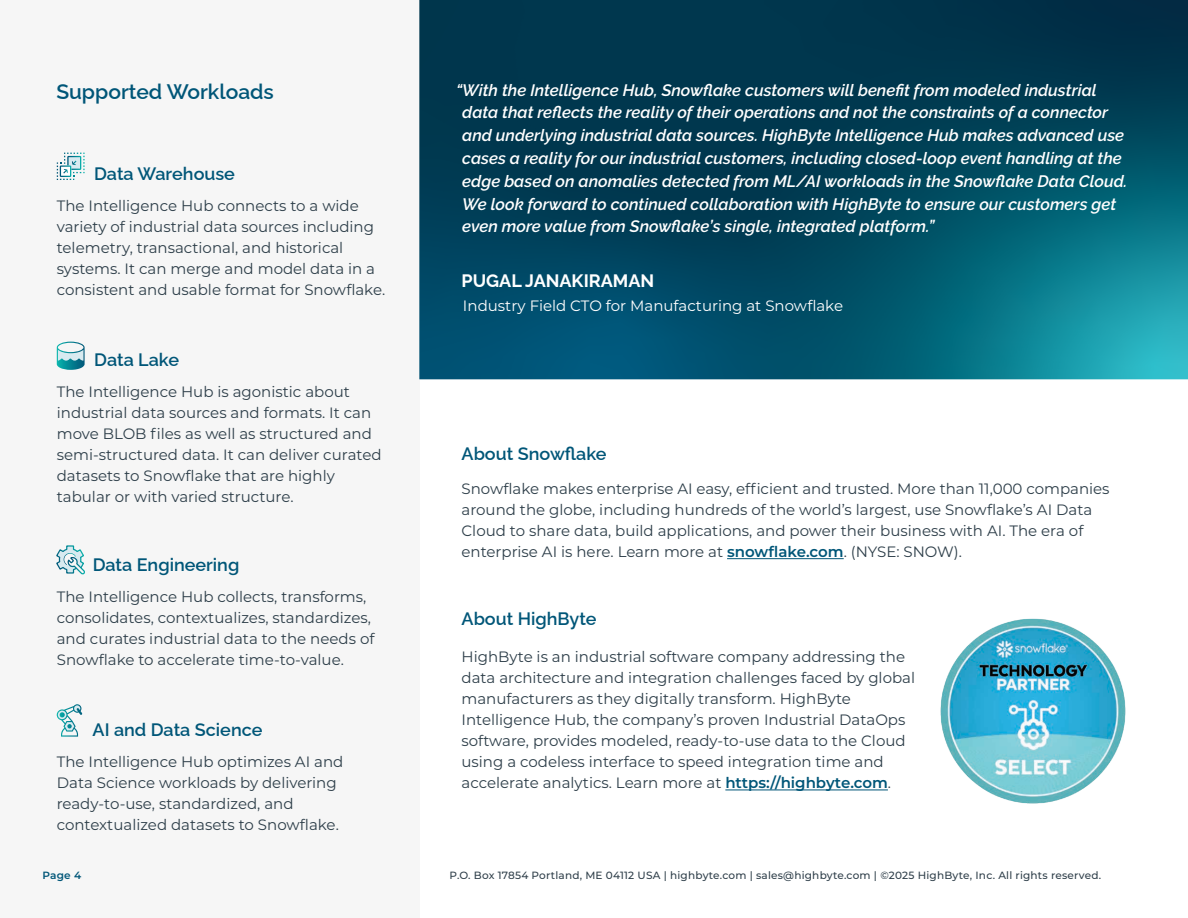
<style>
.page{position:relative;width:1188px;height:918px;background:#fff}
.page>*{position:absolute;margin:0;border:0;box-sizing:border-box;transform-origin:0 0}
.t1{font:600 21px "Raleway";color:#005678}
.t2{font:600 18px "Raleway";color:#005678}
.t3{font:700 18px "Raleway";color:#fff}
.t4{font:italic 600 16.5px/22.8px "Raleway";color:#fff}
.t5{font:15px/21px "Montserrat";color:#2d3e49}
.t6{font:15px "Montserrat";color:#fff}
.t7{font:500 10.5px "Montserrat";letter-spacing:.02em;color:#2f3f4a}
.t8{font:600 10.5px "Montserrat";color:#005678}
.s1{font-weight:600;color:#005678}
</style>
<div class="page">
<div style="left:0;top:0;width:419px;height:918px;background:#f6f6f6"></div>
<hr style="left:725px;top:790px;width:163px;height:1px;background:#005678">
<img style="left:940px;top:618px;width:186px;height:186px">
<hr style="left:727px;top:558px;width:117px;height:1px;background:#005678">
<svg style="left:57px;top:342px;width:28px;height:28px"></svg>
<svg style="left:57px;top:153px;width:28px;height:27px"></svg>
<svg style="left:419px;top:0;width:769px;height:379px;background:#024a61"></svg>
<svg style="left:56px;top:545px;width:29px;height:30px"></svg>
<svg style="left:57px;top:704px;width:25px;height:33px"></svg>
<h1 class="t1" style="left:56px;top:75px;width:219px">Supported Workloads</h1>
<p class="t2" style="left:94px;top:159px;width:142px">Data Warehouse</p>
<p class="t5" style="left:57px;top:195px;width:330px">The Intelligence Hub connects to a wide variety of industrial data sources including telemetry, transactional, and historical systems. It can merge and model data in a consistent and usable format for Snowflake.</p>
<p class="t2" style="left:94px;top:345px;width:86px">Data Lake</p>
<p class="t5" style="left:57px;top:381px;width:326px">The Intelligence Hub is agonistic about industrial data sources and formats. It can move BLOB files as well as structured and semi-structured data. It can deliver curated datasets to Snowflake that are highly tabular or with varied structure.</p>
<p class="t2" style="left:93px;top:550px;width:148px">Data Engineering</p>
<p class="t5" style="left:57px;top:586px;width:319px">The Intelligence Hub collects, transforms, consolidates, contextualizes, standardizes, and curates industrial data to the needs of Snowflake to accelerate time-to-value.</p>
<p class="t2" style="left:93px;top:715px;width:171px">AI and Data Science</p>
<p class="t5" style="left:57px;top:751px;width:288px">The Intelligence Hub optimizes AI and Data Science workloads by delivering ready-to-use, standardized, and contextualized datasets to Snowflake.</p>
<p class="t4" style="left:462px;top:78px;width:667px;text-indent:-6px">“With the Intelligence Hub, Snowflake customers will benefit from modeled industrial data that reflects the reality of their operations and not the constraints of a connector and underlying industrial data sources. HighByte Intelligence Hub makes advanced use cases a reality for our industrial customers, including closed-loop event handling at the edge based on anomalies detected from ML/AI workloads in the Snowflake Data Cloud.<br>We look forward to continued collaboration with HighByte to ensure our customers get even more value from Snowflake’s single, integrated platform.”</p>
<p class="t3" style="left:462px;top:266px;width:194px">PUGAL JANAKIRAMAN</p>
<p class="t6" style="left:463px;top:295px;width:382px">Industry Field CTO for Manufacturing at Snowflake</p>
<p class="t2" style="left:462px;top:439px;width:147px">About Snowflake</p>
<p class="t5" style="left:462px;top:478px;width:650px">Snowflake makes enterprise AI easy, efficient and trusted. More than 11,000 companies around the globe, including hundreds of the world’s largest, use Snowflake’s AI Data Cloud to share data, build applications, and power their business with AI. The era of enterprise AI is here. Learn more at <span class="s1">snowflake.com</span>. (NYSE: SNOW).</p>
<p class="t2" style="left:462px;top:604px;width:137px">About HighByte</p>
<p class="t5" style="left:462px;top:646px;width:455px">HighByte is an industrial software company addressing the data architecture and integration challenges faced by global manufacturers as they digitally transform. HighByte Intelligence Hub, the company’s proven Industrial DataOps software, provides modeled, ready-to-use data to the Cloud using a codeless interface to speed integration time and accelerate analytics. Learn more at <span class="s1">https://highbyte.com</span>.</p>
<p class="t8" style="left:42px;top:868px;width:40px">Page 4</p>
<p class="t7" style="left:450px;top:868px;width:653px">P.O. Box 17854 Portland, ME 04112 USA | highbyte.com | sales@highbyte.com | ©2025 HighByte, Inc. All rights reserved.</p>
</div>
